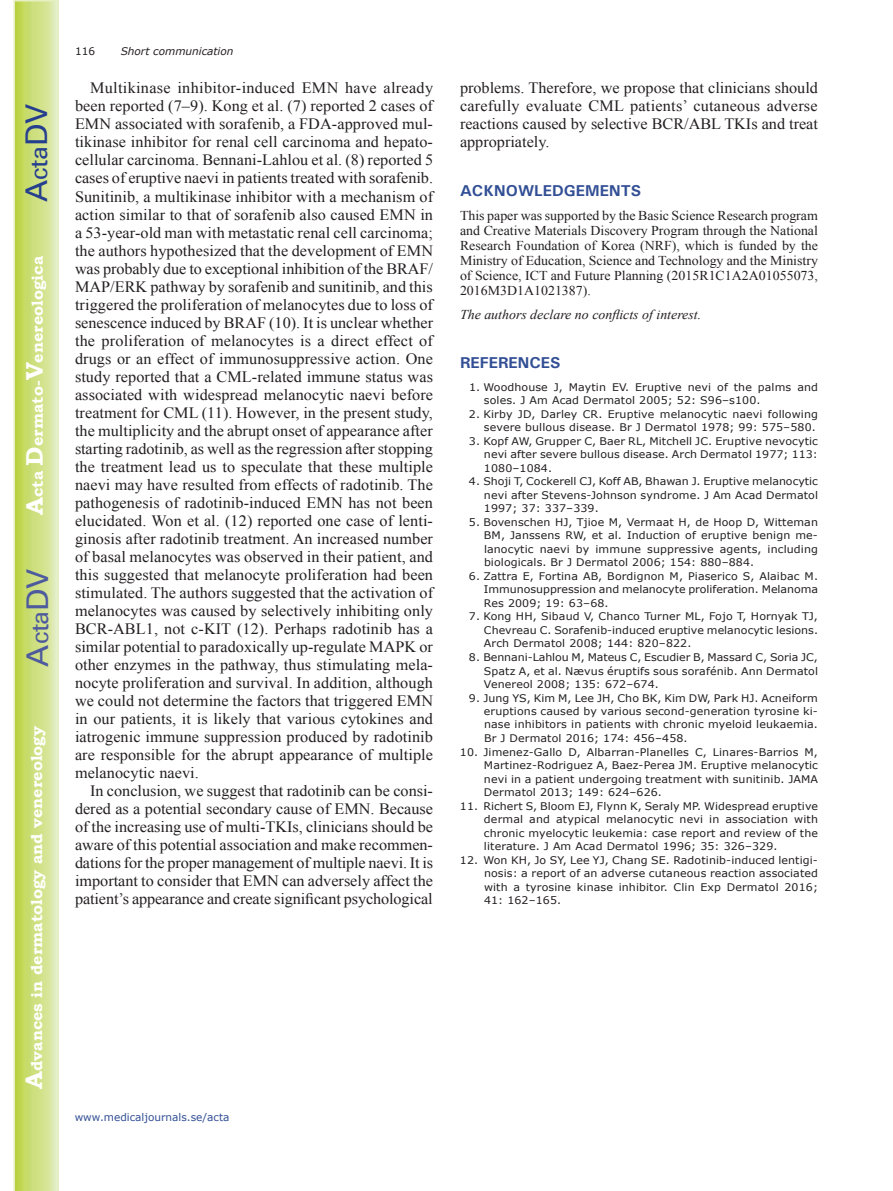
<style>
.page{position:relative;width:893px;height:1191px;background:#fff}
.page>*{position:absolute;margin:0;border:0;box-sizing:border-box;transform-origin:0 0}
.t1{font:30px "Univers";color:#4d5a9e}
.t2{font:30px "Univers";color:#253f8e}
.t3{font:15.75px/18px "Times New Roman";color:#231f20;text-align:justify}
.t4{font:700 15.75px "Bookman Old Style";color:#fff}
.t5{font:700 15.75px "Univers";color:#324f95}
.t6{font:13.5px/15px "Times New Roman";color:#231f20;text-align:justify}
.t7{font:italic 13.5px "Times New Roman";color:#231f20}
.t8{font:10.5px/13.5px "Verdana";letter-spacing:.01em;color:#231f20;text-align:justify;scale:1.05 1}
.t9{font:10.5px "Verdana";color:#324f95}
.t10{font:italic 10.5px "Verdana";color:#231f20}
.t11{font:10.5px "Verdana";letter-spacing:.01em;color:#231f20}
.s1{font-size:24px}
</style>
<div class="page">
<svg style="left:14px;top:0;width:45px;height:1191px;background:#cfe084"></svg>
<h1 class="t2" style="left:19px;top:202px;width:100px;rotate:-90deg">A<span class="s1">cta</span>DV</h1>
<p class="t4" style="left:28px;top:515px;width:260px;rotate:-90deg"><span class="s1">A</span>cta <span class="s1">D</span>ermato-<span class="s1">V</span>enereologica</p>
<h1 class="t1" style="left:20px;top:666px;width:100px;rotate:-90deg">A<span class="s1">cta</span>DV</h1>
<p class="t4" style="left:27px;top:1088px;width:364px;rotate:-90deg"><span class="s1">A</span>dvances in dermatology and venereology</p>
<p class="t11" style="left:75px;top:44px;width:22px">116</p>
<p class="t10" style="left:121px;top:44px;width:114px">Short communication</p>
<p class="t3" style="left:75px;top:79px;width:360px;text-indent:15px">Multikinase inhibitor-induced EMN have already been reported (7–9). Kong et al. (7) reported 2 cases of EMN associated with sorafenib, a FDA-approved mul&shy;tikinase inhibitor for renal cell carcinoma and hepato&shy;cellular carcinoma. Bennani-Lahlou et al. (8) reported 5 cases of eruptive naevi in patients treated with sorafenib.<br>Sunitinib, a multikinase inhibitor with a mechanism of action similar to that of sorafenib also caused EMN in a 53-year-old man with metastatic renal cell carcinoma; the authors hypothesized that the development of EMN was probably due to exceptional inhibition of the BRAF/ MAP/ERK pathway by sorafenib and sunitinib, and this triggered the proliferation of melanocytes due to loss of senescence induced by BRAF (10). It is unclear whether the proliferation of melanocytes is a direct effect of drugs or an effect of immunosuppressive action. One study reported that a CML-related immune status was associated with widespread melanocytic naevi before treatment for CML (11). However, in the present study, the multiplicity and the abrupt onset of appearance after starting radotinib, as well as the regression after stopping the treatment lead us to speculate that these multiple naevi may have resulted from effects of radotinib. The pathogenesis of radotinib-induced EMN has not been elucidated. Won et al. (12) reported one case of lenti&shy;ginosis after radotinib treatment. An increased number of basal melanocytes was observed in their patient, and this suggested that melanocyte proliferation had been stimulated. The authors suggested that the activation of melanocytes was caused by selectively inhibiting only BCR-ABL1, not c-KIT (12). Perhaps radotinib has a similar potential to paradoxically up-regulate MAPK or other enzymes in the pathway, thus stimulating mela&shy;nocyte proliferation and survival. In addition, although we could not determine the factors that triggered EMN in our patients, it is likely that various cytokines and iatrogenic immune suppression produced by radotinib are responsible for the abrupt appearance of multiple melanocytic naevi.</p>
<p class="t3" style="left:75px;top:781px;width:360px;text-indent:15px">In conclusion, we suggest that radotinib can be consi&shy;dered as a potential secondary cause of EMN. Because of the increasing use of multi-TKIs, clinicians should be aware of this potential association and make recommen&shy;dations for the proper management of multiple naevi. It is important to consider that EMN can adversely affect the patient’s appearance and create significant psychological</p>
<p class="t3" style="left:460px;top:79px;width:359px">problems. Therefore, we propose that clinicians should carefully evaluate CML patients’ cutaneous adverse reactions caused by selective BCR/ABL TKIs and treat appropriately.</p>
<p class="t5" style="left:460px;top:181px;width:183px">ACKNOWLEDGEMENTS</p>
<p class="t6" style="left:460px;top:208px;width:359px">This paper was supported by the Basic Science Research program and Creative Materials Discovery Program through the National Research Foundation of Korea (NRF), which is funded by the Ministry of Education, Science and Technology and the Ministry of Science, ICT and Future Planning (2015R1C1A2A01055073, 2016M3D1A1021387).</p>
<p class="t7" style="left:460px;top:306px;width:243px">The authors declare no conflicts of interest.</p>
<p class="t5" style="left:460px;top:353px;width:102px">REFERENCES</p>
<p class="t8" style="left:484px;top:380px;width:320px;text-indent:-15px">1. Woodhouse J, Maytin EV. Eruptive nevi of the palms and soles. J Am Acad Dermatol 2005; 52: S96–s100.</p>
<p class="t8" style="left:469px;top:407px;width:334px;text-align:right">2. Kirby JD, Darley CR. Eruptive melanocytic naevi following severe bullous disease. Br J Dermatol 1978; 99: 575–580.</p>
<p class="t8" style="left:484px;top:434px;width:320px;text-indent:-15px">3. Kopf AW, Grupper C, Baer RL, Mitchell JC. Eruptive nevocytic nevi after severe bullous disease. Arch Dermatol 1977; 113:<br>1080–1084.</p>
<p class="t8" style="left:484px;top:475px;width:320px;text-indent:-15px">4. Shoji T, Cockerell CJ, Koff AB, Bhawan J. Eruptive melanocytic nevi after Stevens-Johnson syndrome. J Am Acad Dermatol 1997; 37: 337–339.</p>
<p class="t8" style="left:484px;top:515px;width:320px;text-indent:-15px">5. Bovenschen HJ, Tjioe M, Vermaat H, de Hoop D, Witteman BM, Janssens RW, et al. Induction of eruptive benign me&shy;lanocytic naevi by immune suppressive agents, including biologicals. Br J Dermatol 2006; 154: 880–884.</p>
<p class="t8" style="left:484px;top:569px;width:320px;text-indent:-15px">6. Zattra E, Fortina AB, Bordignon M, Piaserico S, Alaibac M.<br>Immunosuppression and melanocyte proliferation. Melanoma Res 2009; 19: 63–68.</p>
<p class="t8" style="left:484px;top:610px;width:320px;text-indent:-15px">7. Kong HH, Sibaud V, Chanco Turner ML, Fojo T, Hornyak TJ, Chevreau C. Sorafenib-induced eruptive melanocytic lesions.<br>Arch Dermatol 2008; 144: 820–822.</p>
<p class="t8" style="left:484px;top:650px;width:320px;text-indent:-15px">8. Bennani-Lahlou M, Mateus C, Escudier B, Massard C, Soria JC, Spatz A, et al. Nævus éruptifs sous sorafénib. Ann Dermatol Venereol 2008; 135: 672–674.</p>
<p class="t8" style="left:484px;top:691px;width:320px;text-indent:-15px">9. Jung YS, Kim M, Lee JH, Cho BK, Kim DW, Park HJ. Acneiform eruptions caused by various second-generation tyrosine ki&shy;nase inhibitors in patients with chronic myeloid leukaemia.<br>Br J Dermatol 2016; 174: 456–458.</p>
<p class="t8" style="left:484px;top:745px;width:320px;text-indent:-24px">10. Jimenez-Gallo D, Albarran-Planelles C, Linares-Barrios M, Martinez-Rodriguez A, Baez-Perea JM. Eruptive melanocytic nevi in a patient undergoing treatment with sunitinib. JAMA Dermatol 2013; 149: 624–626.</p>
<p class="t8" style="left:484px;top:799px;width:320px;text-indent:-24px">11. Richert S, Bloom EJ, Flynn K, Seraly MP. Widespread eruptive dermal and atypical melanocytic nevi in association with chronic myelocytic leukemia: case report and review of the literature. J Am Acad Dermatol 1996; 35: 326–329.</p>
<p class="t8" style="left:484px;top:853px;width:320px;text-indent:-24px">12. Won KH, Jo SY, Lee YJ, Chang SE. Radotinib-induced lentigi&shy;nosis: a report of an adverse cutaneous reaction associated with a tyrosine kinase inhibitor. Clin Exp Dermatol 2016; 41: 162–165.</p>
<p class="t9" style="left:75px;top:1110px;width:156px">www.medicaljournals.se/acta</p>
</div>
